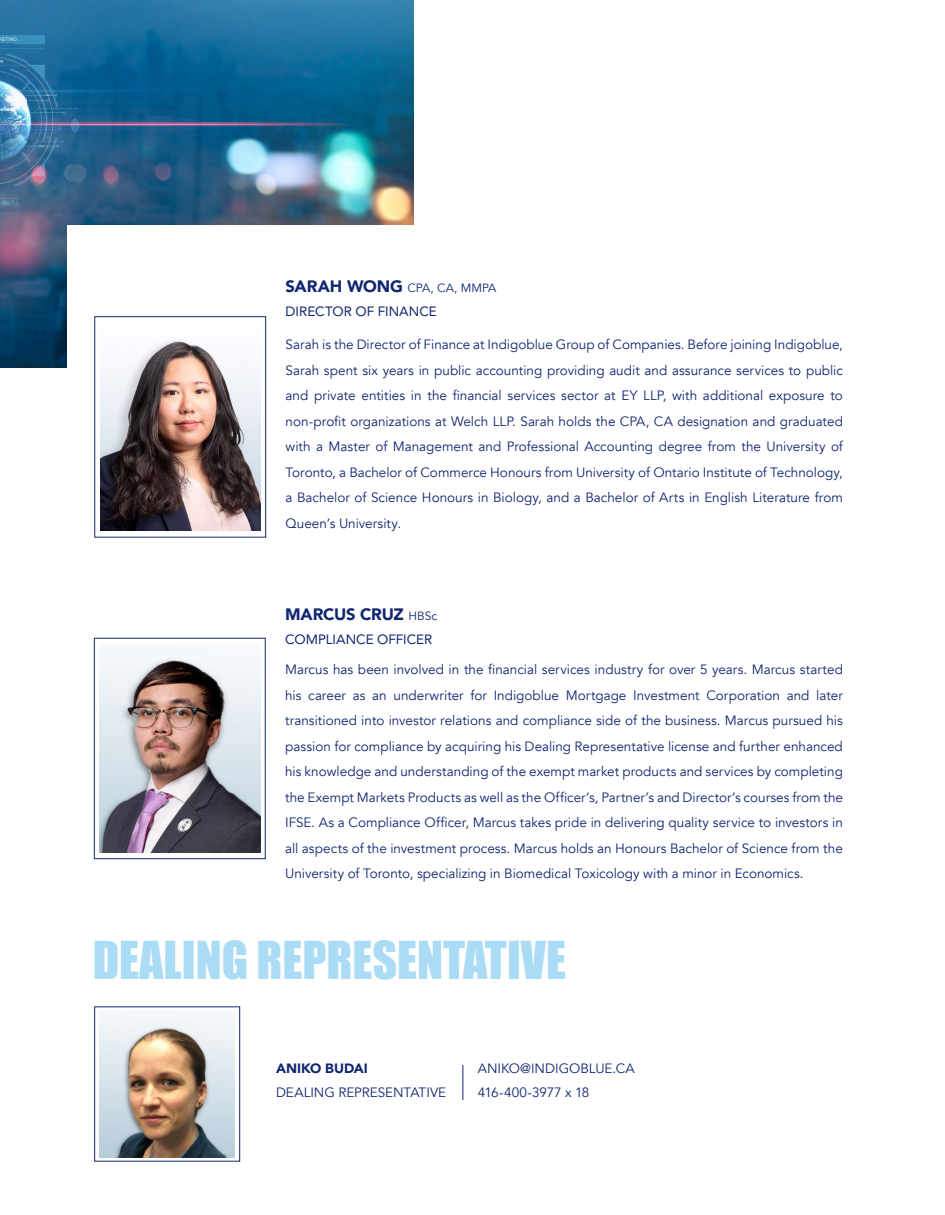
<style>
.page{position:relative;width:945px;height:1215px;background:#fff}
.page>*{position:absolute;margin:0;border:0;box-sizing:border-box;transform-origin:0 0}
.TITLE_1{font:48px "Impact";color:#aadcf6}
.SMALL_TITLES{font:900 16.5px "Avenir";letter-spacing:-.015em;color:#112670}
.TEXT{font:13.5px/25.5px "Avenir";color:#112670}
.SMALL_TITLES-2{font:13.5px "Avenir";letter-spacing:.005em;color:#112670}
.SMALL_TITLES-3{font:12px "Avenir";color:#112670}
.s1{font-weight:900;font-size:16.5px}
.s2{font-weight:400;font-size:12px}
.s3{font-weight:900}
</style>
<div class="page">
<img style="left:26px;top:1px;width:387px;height:366px">
<img style="left:0;top:1px;width:26px;height:366px">
<div style="left:68px;top:225px;width:810px;height:843px;background:#fff"></div>
<img style="left:99px;top:1011px;width:136px;height:146px">
<div style="left:94px;top:1007px;width:146px;height:154px;border:1px solid #112670"></div>
<div style="left:94px;top:638px;width:172px;height:221px;border:1px solid #112670"></div>
<img style="left:100px;top:648px;width:160px;height:204px">
<div style="left:95px;top:316px;width:171px;height:221px;border:1px solid #112670"></div>
<img style="left:100px;top:340px;width:160px;height:191px">
<hr style="left:463px;top:1065px;width:1px;height:35px;background:#112670">
<p class="SMALL_TITLES-3" style="left:286px;top:280px;width:212px"><span class="s1">SARAH WONG</span> CPA, CA, MMPA</p>
<p class="SMALL_TITLES-2" style="left:286px;top:300px;width:153px">DIRECTOR OF FINANCE</p>
<p class="TEXT" style="left:286px;top:332px;width:559px;text-align:justify">Sarah is the Director of Finance at Indigoblue Group of Companies. Before joining Indigoblue, Sarah spent six years in public accounting providing audit and assurance services to public and private entities in the financial services sector at EY LLP, with additional exposure to non-profit organizations at Welch LLP. Sarah holds the CPA, CA designation and graduated with a Master of Management and Professional Accounting degree from the University of Toronto, a Bachelor of Commerce Honours from University of Ontario Institute of Technology, a Bachelor of Science Honours in Biology, and a Bachelor of Arts in English Literature from Queen’s University.</p>
<p class="SMALL_TITLES" style="left:285px;top:600px;width:154px">MARCUS CRUZ <span class="s2">HBSc</span></p>
<p class="SMALL_TITLES-2" style="left:285px;top:628px;width:149px">COMPLIANCE OFFICER</p>
<p class="TEXT" style="left:285px;top:657px;width:559px;text-align:justify">Marcus has been involved in the financial services industry for over 5 years. Marcus started his career as an underwriter for Indigoblue Mortgage Investment Corporation and later transitioned into investor relations and compliance side of the business. Marcus pursued his passion for compliance by acquiring his Dealing Representative license and further enhanced his knowledge and understanding of the exempt market products and services by completing the Exempt Markets Products as well as the Officer’s, Partner’s and Director’s courses from the IFSE. As a Compliance Officer, Marcus takes pride in delivering quality service to investors in all aspects of the investment process. Marcus holds an Honours Bachelor of Science from the University of Toronto, specializing in Biomedical Toxicology with a minor in Economics.</p>
<p class="TITLE_1" style="left:93px;top:923px;width:475px">DEALING REPRESENTATIVE</p>
<p class="TEXT" style="left:276px;top:1056px;width:172px;line-height:24px"><span class="s3">ANIKO BUDAI<br></span>DEALING REPRESENTATIVE</p>
<p class="TEXT" style="left:478px;top:1057px;width:158px;line-height:24px">ANIKO@INDIGOBLUE.CA<br>416-400-3977 x 18</p>
</div>
